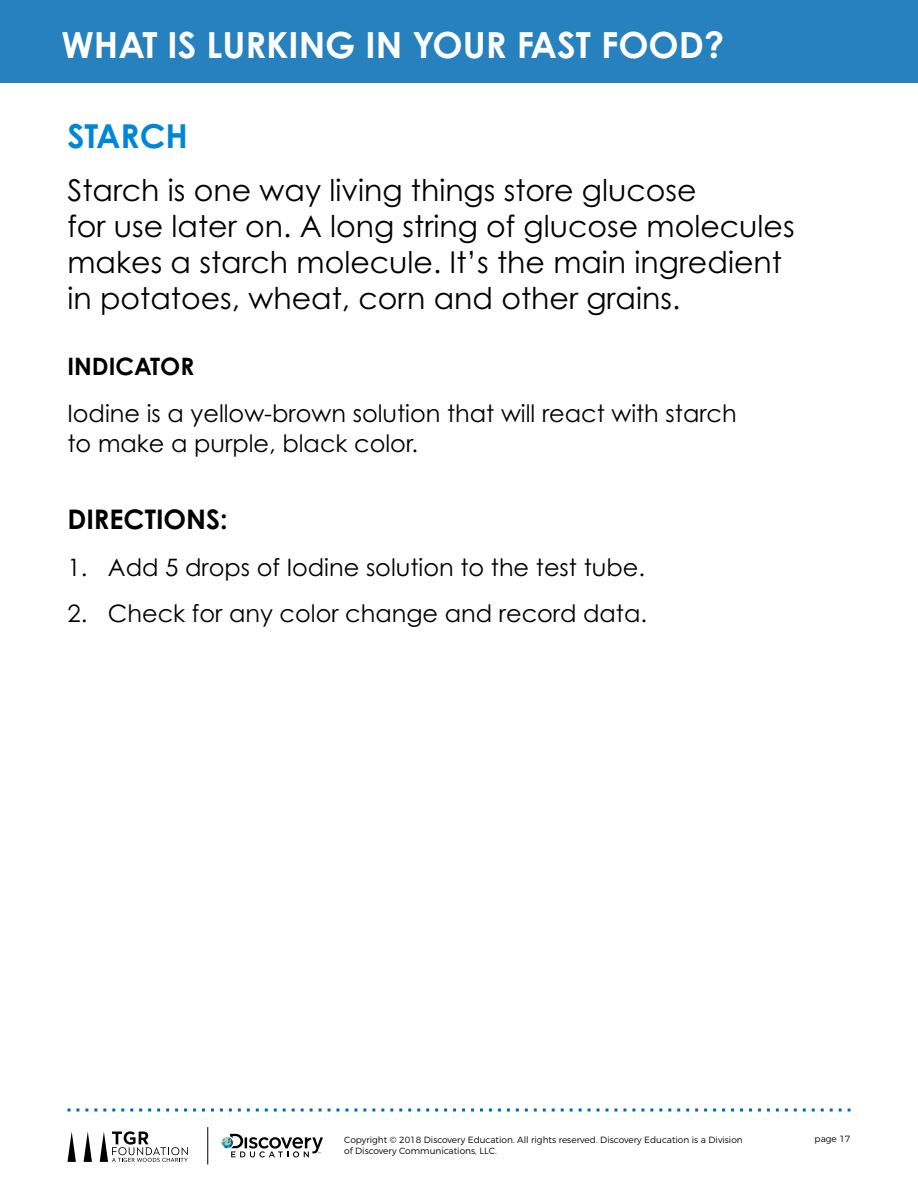
<style>
.page{position:relative;width:918px;height:1188px;background:#fff}
.page>*{position:absolute;margin:0;border:0;box-sizing:border-box;transform-origin:0 0}
.t1{font:700 36px "Century Gothic Pro";color:#fff}
.t2{font:700 33px "Century Gothic Pro";color:#0086d6}
.t3{font:30px/36px "Century Gothic Pro";color:#000}
.t4{font:700 27px "Century Gothic Pro";color:#000}
.t5{font:24px/30px "Century Gothic Pro";color:#000}
.t6{font:700 24px "Century Gothic Pro";color:#000}
.t7{font:300 9px "Montserrat";color:#000}
</style>
<div class="page">
<svg style="left:68px;top:1108px;width:782px;height:4px"></svg>
<div style="left:0;top:0;width:918px;height:83px;background:#2681be"></div>
<svg style="left:84px;top:1132px;width:8px;height:30px"></svg>
<svg style="left:67px;top:1132px;width:9px;height:30px"></svg>
<svg style="left:100px;top:1131px;width:88px;height:31px"></svg>
<svg style="left:222px;top:1134px;width:101px;height:23px"></svg>
<hr style="left:208px;top:1127px;width:1px;height:37px;background:#000">
<p class="t1" style="left:62px;top:22px;width:664px">WHAT IS LURKING IN YOUR FAST FOOD?</p>
<p class="t2" style="left:68px;top:115px;width:122px">STARCH</p>
<p class="t3" style="left:68px;top:172px;width:729px">Starch is one way living things store glucose<br>for use later on. A long string of glucose molecules makes a starch molecule. It’s the main ingredient in potatoes, wheat, corn and other grains.</p>
<p class="t6" style="left:68px;top:351px;width:128px">INDICATOR</p>
<p class="t5" style="left:68px;top:398px;width:671px">Iodine is a yellow-brown solution that will react with starch to make a purple, black color.</p>
<p class="t4" style="left:68px;top:502px;width:162px">DIRECTIONS:</p>
<p class="t5" style="left:68px;top:552px;width:579px">1. Add 5 drops of Iodine solution to the test tube.</p>
<p class="t5" style="left:68px;top:598px;width:581px">2. Check for any color change and record data.</p>
<p class="t7" style="left:344px;top:1134px;width:400px">Copyright © 2018 Discovery Education. All rights reserved. Discovery Education is a Division</p>
<p class="t7" style="left:815px;top:1133px;width:37px">page 17</p>
<p class="t7" style="left:344px;top:1145px;width:154px">of Discovery Communications, LLC.</p>
</div>
